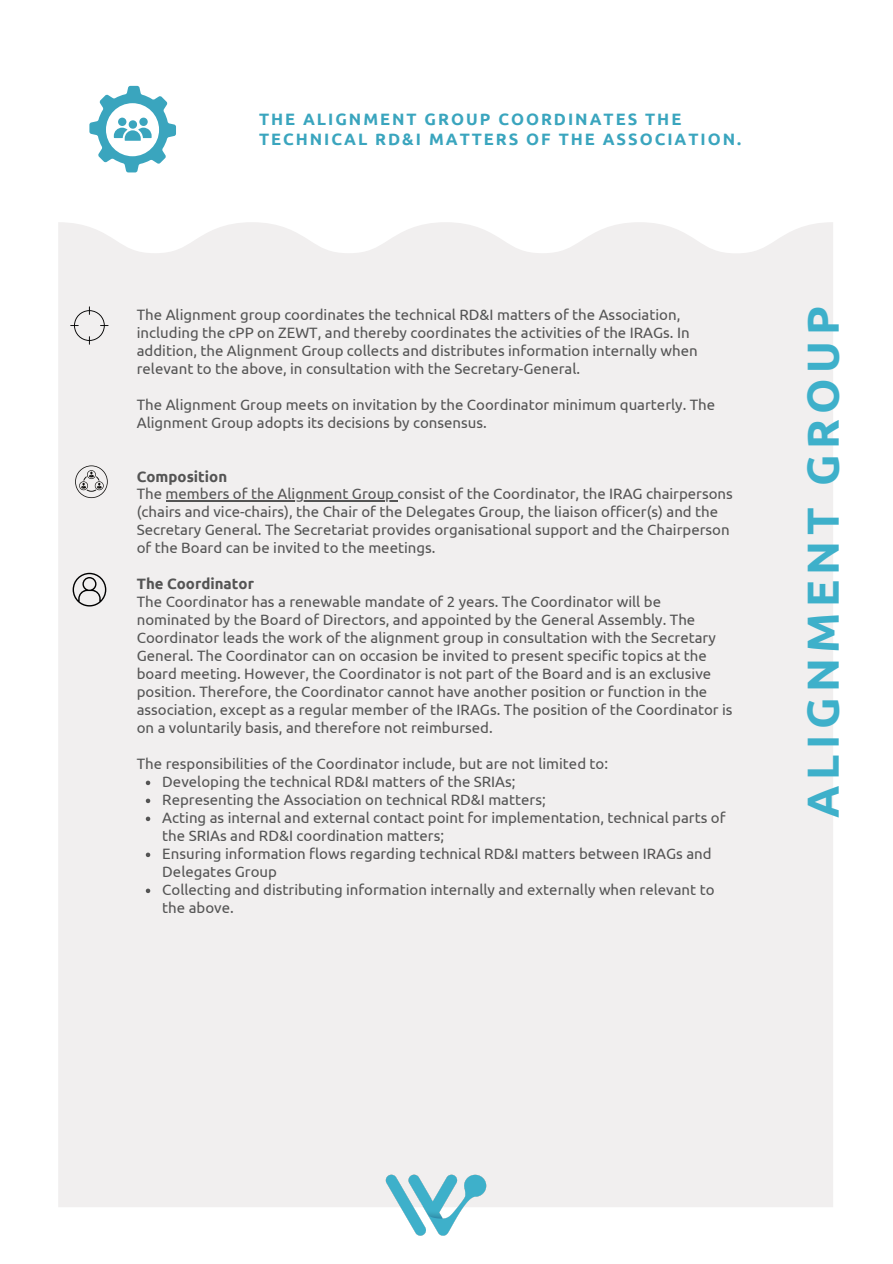
<style>
.page{position:relative;width:893px;height:1264px;background:#fff}
.page>*{position:absolute;margin:0;border:0;box-sizing:border-box;transform-origin:0 0}
.t1{font:700 45px "Ubuntu";letter-spacing:.12em;color:#3eb0ca}
.t2{font:700 16.5px/20.2px "Ubuntu";letter-spacing:.12em;color:#3aa5be}
.t3{font:15px/18px "Ubuntu";color:#545454}
.t4{font:700 15px "Ubuntu";color:#545454}
</style>
<div class="page">
<div style="left:58px;top:222px;width:775px;height:985px;background:#f1efef"></div>
<img style="left:382px;top:1173px;width:108px;height:63px">
<svg style="left:146px;top:780px;width:4px;height:5px"></svg>
<svg style="left:146px;top:798px;width:4px;height:5px"></svg>
<svg style="left:146px;top:816px;width:4px;height:5px"></svg>
<svg style="left:146px;top:852px;width:4px;height:5px"></svg>
<svg style="left:146px;top:888px;width:4px;height:5px"></svg>
<hr style="left:166px;top:500px;width:231px;height:1px;background:#545454">
<svg style="left:70px;top:306px;width:38px;height:39px"></svg>
<svg style="left:89px;top:86px;width:87px;height:86px"></svg>
<svg style="left:75px;top:465px;width:33px;height:33px"></svg>
<svg style="left:73px;top:573px;width:33px;height:33px"></svg>
<p class="t2" style="left:259px;top:109px;width:483px">THE ALIGNMENT GROUP COORDINATES THE<br>TECHNICAL RD&amp;I MATTERS OF THE ASSOCIATION.</p>
<p class="t3" style="left:137px;top:305px;width:562px">The Alignment group coordinates the technical RD&amp;I matters of the Association, including the cPP on ZEWT, and thereby coordinates the activities of the IRAGs. In addition, the Alignment Group collects and distributes information internally when relevant to the above, in consultation with the Secretary-General.</p>
<p class="t3" style="left:137px;top:395px;width:580px">The Alignment Group meets on invitation by the Coordinator minimum quarterly. The<br>Alignment Group adopts its decisions by consensus.</p>
<p class="t4" style="left:137px;top:467px;width:92px">Composition</p>
<p class="t3" style="left:137px;top:485px;width:597px">The members of the Alignment Group consist of the Coordinator, the IRAG chairpersons (chairs and vice-chairs), the Chair of the Delegates Group, the liaison officer(s) and the Secretary General. The Secretariat provides organisational support and the Chairperson of the Board can be invited to the meetings.</p>
<p class="t4" style="left:137px;top:575px;width:119px">The Coordinator</p>
<p class="t3" style="left:137px;top:593px;width:597px">The Coordinator has a renewable mandate of 2 years. The Coordinator will be nominated by the Board of Directors, and appointed by the General Assembly. The Coordinator leads the work of the alignment group in consultation with the Secretary General. The Coordinator can on occasion be invited to present specific topics at the board meeting. However, the Coordinator is not part of the Board and is an exclusive position. Therefore, the Coordinator cannot have another position or function in the association, except as a regular member of the IRAGs. The position of the Coordinator is on a voluntarily basis, and therefore not reimbursed.</p>
<p class="t3" style="left:137px;top:754px;width:473px">The responsibilities of the Coordinator include, but are not limited to:</p>
<p class="t3" style="left:162px;top:772px;width:564px">Developing the technical RD&amp;I matters of the SRIAs;<br>Representing the Association on technical RD&amp;I matters;<br>Acting as internal and external contact point for implementation, technical parts of the SRIAs and RD&amp;I coordination matters;<br>Ensuring information flows regarding technical RD&amp;I matters between IRAGs and Delegates Group<br>Collecting and distributing information internally and externally when relevant to the above.</p>
<h1 class="t1" style="left:796px;top:817px;width:512px;rotate:-90deg">ALIGNMENT GROUP</h1>
</div>
